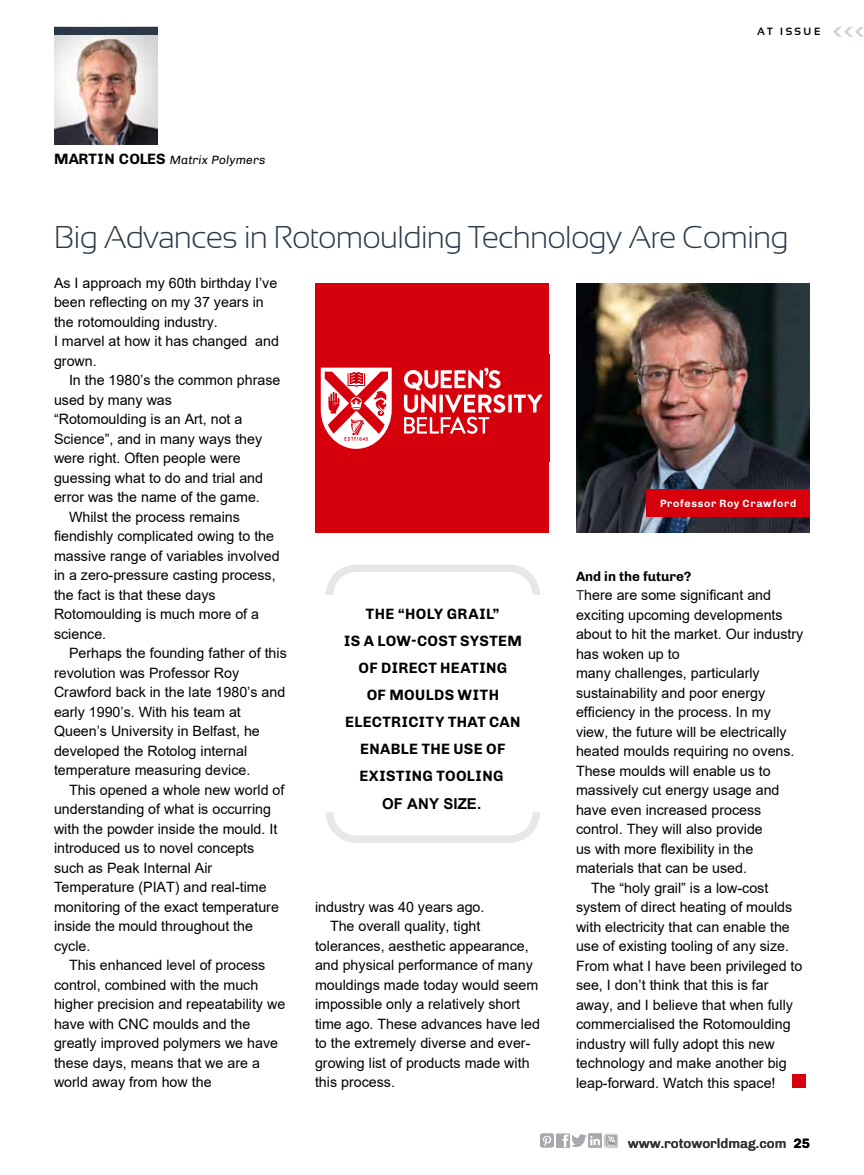
<style>
.page{position:relative;width:864px;height:1175px;background:#fff}
.page>*{position:absolute;margin:0;border:0;box-sizing:border-box;transform-origin:0 0}
.t1{font:300 31.5px "Sansation";letter-spacing:-.03em;color:#2a3848}
.t2{font:700 15px/27px "Chivo";letter-spacing:.02em;color:#000;text-align:center}
.t3{font:700 15px "Arial";letter-spacing:.005em;color:#000}
.t4{font:14.25px/19.5px "Arial";color:#000}
.t5{font:500 13.5px "Chivo";color:#333332}
.t6{font:700 13.5px "Chivo";color:#000}
.t7{font:italic 12px "Chivo";letter-spacing:.01em;color:#000}
.t8{font:700 10.5px "Chivo";letter-spacing:.065em;color:#fff}
.t9{font:700 10.5px "Sansation";letter-spacing:.25em;color:#000}
.s1{font-weight:700;font-style:normal;font-size:15px}
.s2{font-family:"Chivo";font-weight:300}
.s3{font-weight:700;color:#000}
</style>
<div class="page">
<div style="left:540px;top:1133px;width:14px;height:14px;background:#a7a9ac;border-radius:2px"></div>
<svg style="left:543px;top:1133px;width:59px;height:14px"></svg>
<svg style="left:605px;top:1133px;width:13px;height:14px"></svg>
<svg style="left:605px;top:1134px;width:13px;height:12px"></svg>
<div style="left:605px;top:1134px;width:12px;height:12px;background:#a7a9ac;border-radius:2px"></div>
<svg style="left:608px;top:1136px;width:7px;height:9px"></svg>
<img style="left:54px;top:34px;width:104px;height:110px">
<div style="left:54px;top:27px;width:104px;height:7px;background:#2a3848"></div>
<svg style="left:833px;top:27px;width:31px;height:10px"></svg>
<div style="left:793px;top:1074px;width:13px;height:14px;background:#d6000c"></div>
<img style="left:576px;top:284px;width:234px;height:249px">
<svg style="left:326px;top:812px;width:214px;height:31px"></svg>
<svg style="left:326px;top:564px;width:214px;height:31px"></svg>
<div style="left:315px;top:284px;width:234px;height:249px;background:#d6000c"></div>
<svg style="left:321px;top:367px;width:71px;height:82px"></svg>
<svg style="left:508px;top:394px;width:4px;height:18px"></svg>
<svg style="left:514px;top:394px;width:28px;height:18px"></svg>
<svg style="left:404px;top:368px;width:101px;height:66px"></svg>
<div style="left:646px;top:488px;width:164px;height:28px;background:#d6000c"></div>
<p class="t7" style="left:54px;top:151px;width:213px"><span class="s1">MARTIN COLES</span> Matrix Polymers</p>
<p class="t9" style="left:757px;top:26px;width:65px">AT ISSUE</p>
<h1 class="t1" style="left:54px;top:220px;width:736px">Big Advances in Rotomoulding Technology Are Coming</h1>
<p class="t4" style="left:54px;top:273px;width:226px">As I approach my 60th birthday I’ve been reflecting on my 37 years in the rotomoulding industry.<br>I marvel at how it has changed and grown.</p>
<p class="t4" style="left:69px;top:370px;width:213px">In the 1980’s the common phrase</p>
<p class="t4" style="left:54px;top:390px;width:120px">used by many was</p>
<p class="t4" style="left:54px;top:409px;width:190px">“Rotomoulding is an Art, not a</p>
<p class="t4" style="left:54px;top:429px;width:210px">Science”, and in many ways they</p>
<p class="t4" style="left:54px;top:448px;width:188px">were right. Often people were</p>
<p class="t4" style="left:54px;top:468px;width:211px">guessing what to do and trial and</p>
<p class="t4" style="left:54px;top:487px;width:207px">error was the name of the game.</p>
<p class="t4" style="left:69px;top:507px;width:173px">Whilst the process remains</p>
<p class="t4" style="left:54px;top:526px;width:222px">fiendishly complicated owing to the</p>
<p class="t4" style="left:54px;top:546px;width:227px">massive range of variables involved</p>
<p class="t4" style="left:54px;top:565px;width:223px">in a zero-pressure casting process,</p>
<p class="t4" style="left:54px;top:585px;width:163px">the fact is that these days</p>
<p class="t4" style="left:54px;top:604px;width:207px">Rotomoulding is much more of a</p>
<p class="t4" style="left:54px;top:624px;width:54px">science.</p>
<p class="t4" style="left:69px;top:643px;width:219px">Perhaps the founding father of this</p>
<p class="t4" style="left:54px;top:663px;width:187px">revolution was Professor Roy</p>
<p class="t4" style="left:54px;top:682px;width:233px">Crawford back in the late 1980’s and</p>
<p class="t4" style="left:54px;top:702px;width:188px">early 1990’s. With his team at</p>
<p class="t4" style="left:54px;top:721px;width:207px">Queen’s University in Belfast, he</p>
<p class="t4" style="left:54px;top:741px;width:195px">developed the Rotolog internal</p>
<p class="t4" style="left:54px;top:760px;width:198px">temperature measuring device.</p>
<p class="t4" style="left:69px;top:780px;width:217px">This opened a whole new world of</p>
<p class="t4" style="left:54px;top:799px;width:219px">understanding of what is occurring</p>
<p class="t4" style="left:54px;top:819px;width:225px">with the powder inside the mould. It</p>
<p class="t4" style="left:54px;top:838px;width:202px">introduced us to novel concepts</p>
<p class="t4" style="left:54px;top:858px;width:160px">such as Peak Internal Air</p>
<p class="t4" style="left:54px;top:877px;width:214px">Temperature (PIAT) and real-time</p>
<p class="t4" style="left:54px;top:897px;width:226px">monitoring of the exact temperature</p>
<p class="t4" style="left:54px;top:916px;width:201px">inside the mould throughout the</p>
<p class="t4" style="left:54px;top:936px;width:38px">cycle.</p>
<p class="t4" style="left:69px;top:955px;width:198px">This enhanced level of process</p>
<p class="t4" style="left:54px;top:975px;width:206px">control, combined with the much</p>
<p class="t4" style="left:54px;top:994px;width:233px">higher precision and repeatability we</p>
<p class="t4" style="left:54px;top:1014px;width:198px">have with CNC moulds and the</p>
<p class="t4" style="left:54px;top:1033px;width:226px">greatly improved polymers we have</p>
<p class="t4" style="left:54px;top:1053px;width:207px">these days, means that we are a</p>
<p class="t4" style="left:54px;top:1072px;width:159px">world away from how the</p>
<p class="t2" style="left:344px;top:600px;width:180px">THE “HOLY GRAIL”<br>IS A LOW-COST SYSTEM<br>OF DIRECT HEATING<br>OF MOULDS WITH<br>ELECTRICITY THAT CAN<br>ENABLE THE USE OF<br>EXISTING TOOLING</p>
<p class="t3" style="left:382px;top:793px;width:101px">OF ANY SIZE.</p>
<p class="t4" style="left:315px;top:897px;width:171px">industry was 40 years ago.</p>
<p class="t4" style="left:330px;top:916px;width:152px">The overall quality, tight</p>
<p class="t4" style="left:315px;top:936px;width:215px">tolerances, aesthetic appearance,</p>
<p class="t4" style="left:315px;top:955px;width:219px">and physical performance of many</p>
<p class="t4" style="left:315px;top:975px;width:225px">mouldings made today would seem</p>
<p class="t4" style="left:315px;top:994px;width:207px">impossible only a relatively short</p>
<p class="t4" style="left:315px;top:1014px;width:226px">time ago. These advances have led</p>
<p class="t4" style="left:315px;top:1033px;width:217px">to the extremely diverse and ever-</p>
<p class="t4" style="left:315px;top:1053px;width:216px">growing list of products made with</p>
<p class="t4" style="left:315px;top:1072px;width:81px">this process.</p>
<p class="t8" style="left:660px;top:495px;width:138px">Professor Roy Crawford</p>
<p class="t6" style="left:576px;top:565px;width:117px">And in the future?</p>
<p class="t4" style="left:576px;top:585px;width:197px"><span class="s2">T</span>here are some significant and</p>
<p class="t4" style="left:576px;top:605px;width:208px">exciting upcoming developments</p>
<p class="t4" style="left:576px;top:624px;width:229px">about to hit the market. Our industry</p>
<p class="t4" style="left:576px;top:644px;width:105px">has woken up to</p>
<p class="t4" style="left:576px;top:663px;width:185px">many challenges, particularly</p>
<p class="t4" style="left:576px;top:683px;width:191px">sustainability and poor energy</p>
<p class="t4" style="left:576px;top:702px;width:196px">efficiency in the process. In my</p>
<p class="t4" style="left:576px;top:721px;width:212px">view, the future will be electrically</p>
<p class="t4" style="left:576px;top:741px;width:220px">heated moulds requiring no ovens.</p>
<p class="t4" style="left:576px;top:760px;width:196px">These moulds will enable us to</p>
<p class="t4" style="left:576px;top:780px;width:205px">massively cut energy usage and</p>
<p class="t4" style="left:576px;top:799px;width:187px">have even increased process</p>
<p class="t4" style="left:576px;top:819px;width:188px">control. They will also provide</p>
<p class="t4" style="left:576px;top:838px;width:179px">us with more flexibility in the</p>
<p class="t4" style="left:576px;top:858px;width:173px">materials that can be used.</p>
<p class="t4" style="left:591px;top:877px;width:179px">The “holy grail” is a low-cost</p>
<p class="t4" style="left:576px;top:897px;width:218px">system of direct heating of moulds</p>
<p class="t4" style="left:576px;top:916px;width:215px">with electricity that can enable the</p>
<p class="t4" style="left:576px;top:936px;width:215px">use of existing tooling of any size.</p>
<p class="t4" style="left:576px;top:955px;width:228px">From what I have been privileged to</p>
<p class="t4" style="left:576px;top:975px;width:194px">see, I don’t think that this is far</p>
<p class="t4" style="left:576px;top:994px;width:219px">away, and I believe that when fully</p>
<p class="t4" style="left:576px;top:1014px;width:216px">commercialised the Rotomoulding</p>
<p class="t4" style="left:576px;top:1033px;width:200px">industry will fully adopt this new</p>
<p class="t4" style="left:576px;top:1053px;width:212px">technology and make another big</p>
<p class="t4" style="left:576px;top:1072px;width:214px">leap-forward. Watch this space! <sup>R</sup></p>
<p class="t5" style="left:628px;top:1133px;width:184px">www.rotoworldmag.com <span class="s3">25</span></p>
</div>
